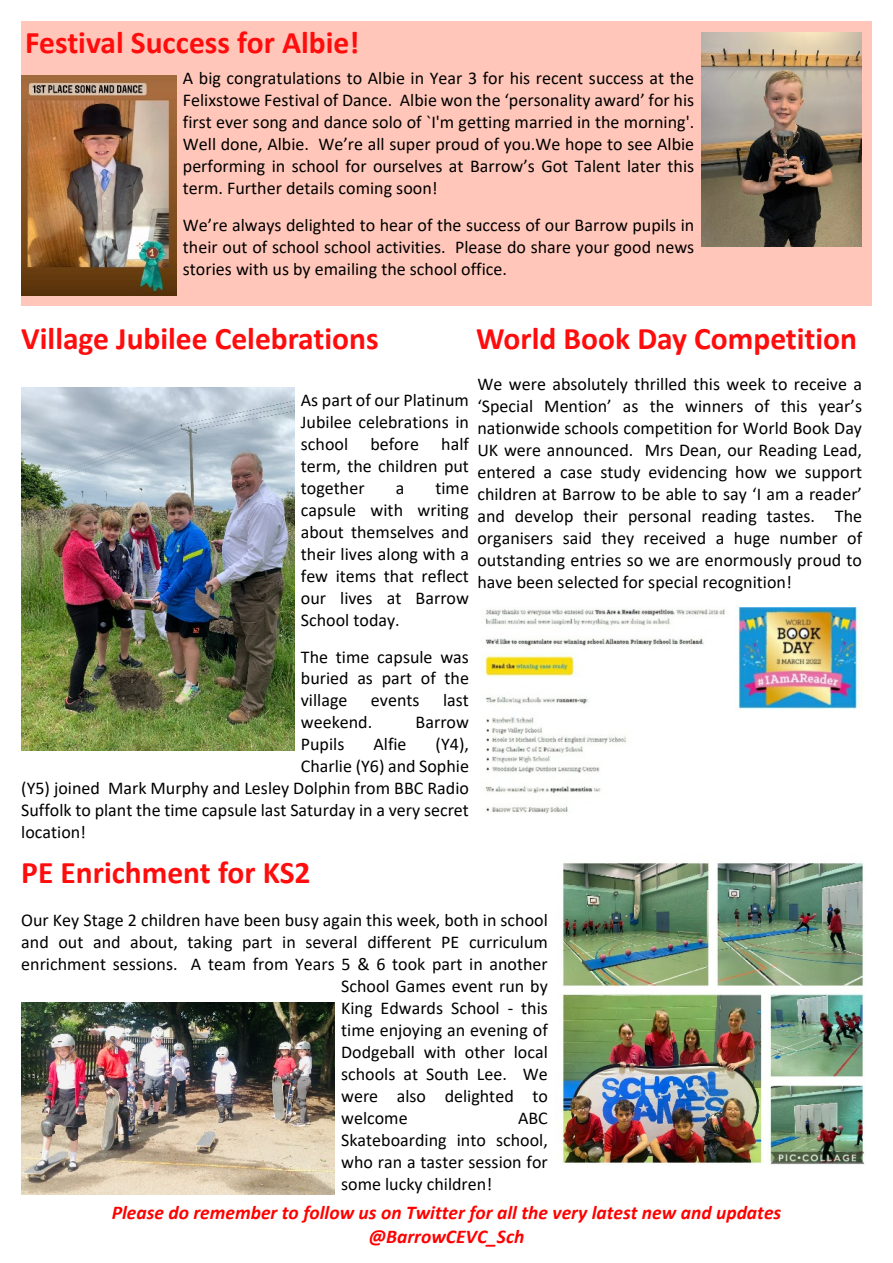
<style>
.page{position:relative;width:893px;height:1263px;background:#fff}
.page>*{position:absolute;margin:0;border:0;box-sizing:border-box;transform-origin:0 0}
.t1{font:700 31.5px "Calibri";color:#ff0c0d}
.t2{font:italic 700 19.5px/23.9px "Calibri";color:#f00;text-align:center}
.t3{font:18px/22px "Calibri";color:#000;text-align:justify}
</style>
<div class="page">
<div style="left:21px;top:21px;width:851px;height:285px;background:#ffc6b9"></div>
<img style="left:21px;top:76px;width:155px;height:219px">
<img style="left:21px;top:1003px;width:313px;height:191px">
<img style="left:21px;top:387px;width:273px;height:364px">
<img style="left:483px;top:608px;width:378px;height:206px">
<img style="left:701px;top:32px;width:160px;height:214px">
<img style="left:561px;top:862px;width:304px;height:303px">
<h1 class="t1" style="left:25px;top:29px;width:336px">Festival Success for Albie!</h1>
<p class="t3" style="left:183px;top:69px;width:513px">A big congratulations to Albie in Year 3 for his recent success at the Felixstowe Festival of Dance. Albie won the ‘personality award’ for his first ever song and dance solo of `I'm getting married in the morning'.<br>Well done, Albie. We’re all super proud of you.We hope to see Albie performing in school for ourselves at Barrow’s Got Talent later this term. Further details coming soon!</p>
<p class="t3" style="left:183px;top:216px;width:513px">We’re always delighted to hear of the success of our Barrow pupils in their out of school school activities. Please do share your good news stories with us by emailing the school office.</p>
<h1 class="t1" style="left:21px;top:326px;width:359px">Village Jubilee Celebrations</h1>
<h1 class="t1" style="left:476px;top:326px;width:382px">World Book Day Competition</h1>
<p class="t3" style="left:301px;top:390px;width:170px">As part of our Platinum Jubilee celebrations in school before half term, the children put together</p>
<p class="t3" style="left:301px;top:478px;width:170px;text-indent:135px">time capsule with writing about themselves and their lives along with a few items that reflect our lives at Barrow School today.</p>
<p class="t3" style="left:301px;top:647px;width:170px">The time capsule was buried as part of the village</p>
<p class="t3" style="left:396px;top:478px;width:10px">a</p>
<p class="t3" style="left:371px;top:691px;width:50px">events</p>
<p class="t3" style="left:443px;top:691px;width:27px">last</p>
<p class="t3" style="left:301px;top:713px;width:73px">weekend.</p>
<p class="t3" style="left:416px;top:713px;width:55px">Barrow</p>
<p class="t3" style="left:301px;top:735px;width:45px">Pupils</p>
<p class="t3" style="left:373px;top:735px;width:35px">Alfie</p>
<p class="t3" style="left:436px;top:735px;width:35px">(Y4),</p>
<p class="t3" style="left:301px;top:757px;width:170px">Charlie (Y6) and Sophie</p>
<p class="t3" style="left:21px;top:779px;width:449px">(Y5) joined Mark Murphy and Lesley Dolphin from BBC Radio</p>
<p class="t3" style="left:21px;top:801px;width:449px">Suffolk to plant the time capsule last Saturday in a very secret</p>
<p class="t3" style="left:21px;top:823px;width:66px">location!</p>
<p class="t3" style="left:477px;top:374px;width:386px">We were absolutely thrilled this week to receive a ‘Special Mention’ as the winners of this year’s nationwide schools competition for World Book Day UK were announced. Mrs Dean, our Reading Lead, entered a case study evidencing how we support children at Barrow to be able to say ‘I am a reader’ and develop their personal reading tastes. The organisers said they received a huge number of outstanding entries so we are enormously proud to have been selected for special recognition!</p>
<h1 class="t1" style="left:21px;top:860px;width:291px">PE Enrichment for KS2</h1>
<p class="t3" style="left:21px;top:910px;width:528px">Our Key Stage 2 children have been busy again this week, both in school</p>
<p class="t3" style="left:21px;top:932px;width:528px">and out and about, taking part in several different PE curriculum</p>
<p class="t3" style="left:21px;top:954px;width:528px">enrichment sessions. A team from Years 5 &amp; 6 took part in another</p>
<p class="t3" style="left:341px;top:976px;width:208px">School Games event run by</p>
<p class="t3" style="left:341px;top:998px;width:208px">King Edwards School - this</p>
<p class="t3" style="left:341px;top:1020px;width:208px">time enjoying an evening of</p>
<p class="t3" style="left:341px;top:1042px;width:208px">Dodgeball with other local</p>
<p class="t3" style="left:341px;top:1064px;width:208px">schools at South Lee. We</p>
<p class="t3" style="left:341px;top:1086px;width:208px">were also delighted to</p>
<p class="t3" style="left:341px;top:1108px;width:68px">welcome</p>
<p class="t3" style="left:341px;top:1108px;width:208px;text-indent:177px">ABC Skateboarding into school, who ran a taster session for some lucky children!</p>
<p class="t2" style="left:112px;top:1202px;width:671px">Please do remember to follow us on Twitter for all the very latest new and updates @BarrowCEVC_Sch</p>
</div>
